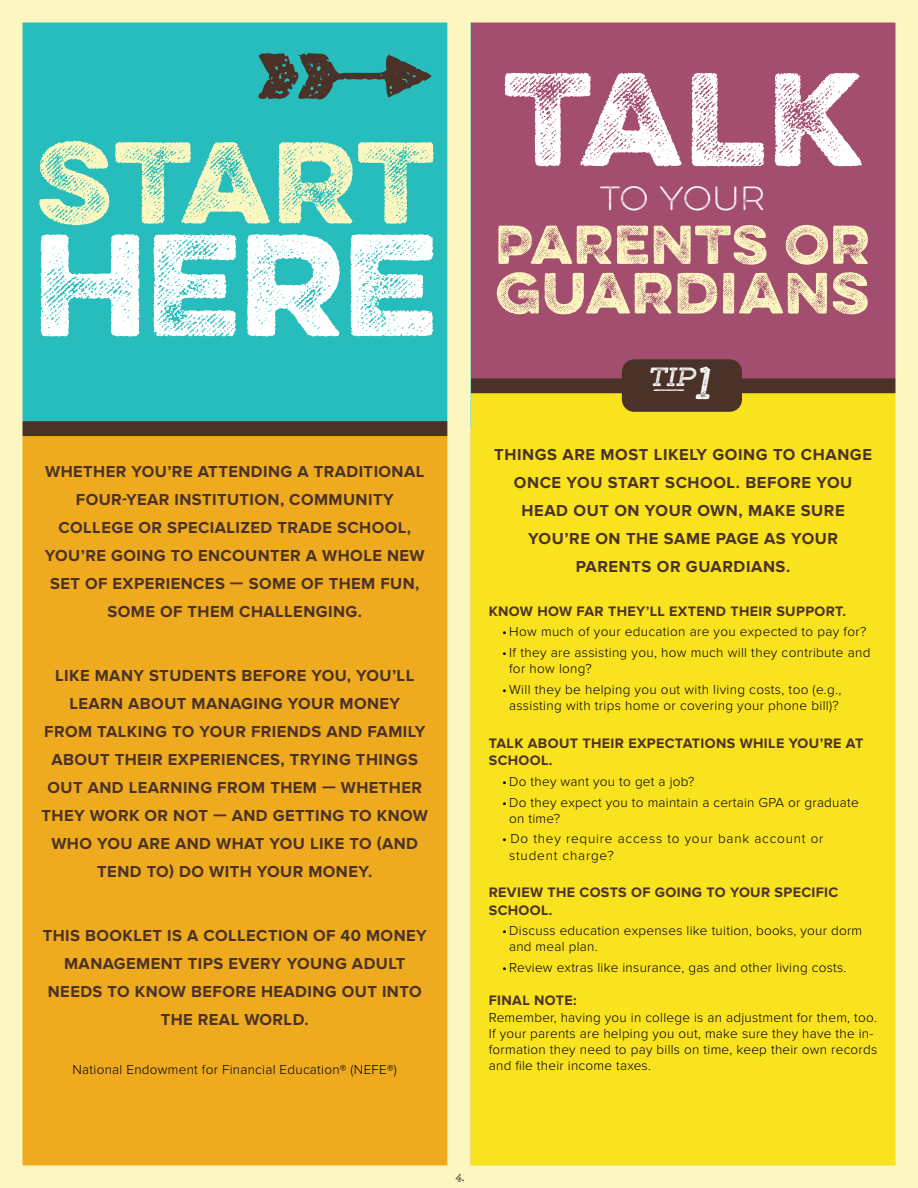
<style>
.page{position:relative;width:918px;height:1188px;background:#fff}
.page>*{position:absolute;margin:0;border:0;box-sizing:border-box;transform-origin:0 0}
.t1{font:129.15px "Eveleth Slant";color:#fff;scale:1.05 1}
.t2{font:300 118.35px "Eveleth Slant";color:#fff;scale:1.05 1}
.t3{font:300 103.35px "Eveleth Slant";letter-spacing:.015em;color:#fcf7c1;scale:1.05 1}
.t4{font:300 51.9px "Eveleth Slant";letter-spacing:.02em;color:#fcf7c1;scale:1.05 1}
.t5{font:300 48.9px "Eveleth Slant";letter-spacing:.02em;color:#fcf7c1;scale:1.05 1}
.t6{font:700 40.5px "Gist X Reg";color:#fff;scale:1.05 1}
.t7{font:100 30.15px "Eveleth";letter-spacing:-.01em;color:#fff;scale:1.05 1}
.t8{font:700 23.55px "Gist X Reg";color:#fff;scale:1.05 1}
.t9{font:700 16.5px/27.9px "Proxima Nova";letter-spacing:.025em;color:#4b3228;text-align:center}
.t10{font:700 14.25px/17.1px "Proxima Nova";letter-spacing:.025em;color:#4b3228}
.t11{font:300 13.5px/16.2px "Proxima Nova";letter-spacing:.02em;color:#000}
.t12{font:300 13.5px/16.2px "Proxima Nova";letter-spacing:.06em;color:#000}
.t13{font:700 11.85px "Gist X Reg";color:#fff;scale:4 1}
.t14{font:700 9px "Gist X Reg";color:#4b3228;scale:1.05 1}
.s1{font-family:"Eveleth Shapes";font-weight:400;font-size:246.15px;color:#4b3228}
</style>
<div class="page">
<div style="left:447px;top:382px;width:459px;height:797px;background:#f9e21e"></div>
<div style="left:447px;top:11px;width:459px;height:378px;background:#a34e6f"></div>
<div style="left:453px;top:378px;width:459px;height:15px;background:#4b3228"></div>
<div style="left:622px;top:359px;width:120px;height:53px;background:#4b3228"></div>
<div style="left:12px;top:430px;width:459px;height:744px;background:#eeab1f"></div>
<div style="left:12px;top:14px;width:459px;height:414px;background:#27bdbc"></div>
<div style="left:12px;top:421px;width:450px;height:15px;background:#4b3228"></div>
<div style="left:0;top:0;width:471px;height:1188px;border:22px solid #fcf7c1"></div>
<div style="left:447px;top:0;width:471px;height:1188px;border:22px solid #fcf7c1"></div>
<hr style="left:917px;top:406px;width:1px;height:769px;background:#90cbaa">
<svg style="left:917px;top:393px;width:1px;height:15px"></svg>
<h2 class="t2" style="left:233px;top:28px;width:602px"><span class="s1">g</span> TALK</h2>
<h3 class="t7" style="left:600px;top:177px;width:159px">TO YOUR</h3>
<h3 class="t5" style="left:495px;top:207px;width:358px">PARENTS OR</h3>
<h3 class="t4" style="left:496px;top:253px;width:357px">GUARDIANS</h3>
<h3 class="t3" style="left:36px;top:103px;width:380px">START</h3>
<h1 class="t1" style="left:33px;top:186px;width:386px">HEre</h1>
<p class="t9" style="left:45px;top:458px;width:381px">WHETHER YOU’RE ATTENDING A TRADITIONAL FOUR-YEAR INSTITUTION, COMMUNITY COLLEGE OR SPECIALIZED TRADE SCHOOL, YOU’RE GOING TO ENCOUNTER A WHOLE NEW SET OF EXPERIENCES — SOME OF THEM FUN, SOME OF THEM CHALLENGING.</p>
<p class="t9" style="left:42px;top:663px;width:388px">LIKE MANY STUDENTS BEFORE YOU, YOU’LL LEARN ABOUT MANAGING YOUR MONEY<br>FROM TALKING TO YOUR FRIENDS AND FAMILY ABOUT THEIR EXPERIENCES, TRYING THINGS OUT AND LEARNING FROM THEM — WHETHER THEY WORK OR NOT — AND GETTING TO KNOW WHO YOU ARE AND WHAT YOU LIKE TO (AND TEND TO) DO WITH YOUR MONEY.</p>
<p class="t9" style="left:43px;top:923px;width:386px">THIS BOOKLET IS A COLLECTION OF 40 MONEY<br>MANAGEMENT TIPS EVERY YOUNG ADULT<br>NEEDS TO KNOW BEFORE HEADING OUT INTO<br>THE REAL WORLD.</p>
<p class="t11" style="left:73px;top:1062px;width:326px">National Endowment for Financial Education® (NEFE®)</p>
<h3 class="t6" style="left:696px;top:355px;width:18px">1</h3>
<h3 class="t8" style="left:649px;top:360px;width:46px">TIP</h3>
<p class="t13" style="left:651px;top:381px;width:10px">—</p>
<p class="t9" style="left:494px;top:441px;width:379px">THINGS ARE MOST LIKELY GOING TO CHANGE<br>ONCE YOU START SCHOOL. BEFORE YOU<br>HEAD OUT ON YOUR OWN, MAKE SURE<br>YOU’RE ON THE SAME PAGE AS YOUR<br>PARENTS OR GUARDIANS.</p>
<p class="t10" style="left:489px;top:603px;width:359px">KNOW HOW FAR THEY’LL EXTEND THEIR SUPPORT.</p>
<p class="t11" style="left:502px;top:624px;width:366px">• How much of your education are you expected to pay for?</p>
<p class="t11" style="left:509px;top:645px;width:363px;text-indent:-7px">• If they are assisting you, how much will they contribute and for how long?</p>
<p class="t11" style="left:502px;top:682px;width:341px;text-align:center">• Will they be helping you out with living costs, too (e.g., assisting with trips home or covering your phone bill)?</p>
<p class="t10" style="left:489px;top:735px;width:376px">TALK ABOUT THEIR EXPECTATIONS WHILE YOU’RE AT<br>SCHOOL.</p>
<p class="t11" style="left:502px;top:774px;width:194px">• Do they want you to get a job?</p>
<p class="t11" style="left:509px;top:794px;width:351px;text-indent:-7px">• Do they expect you to maintain a certain GPA or graduate on time?</p>
<p class="t12" style="left:509px;top:831px;width:316px;text-indent:-7px">• Do they require access to your bank account or student charge?</p>
<p class="t10" style="left:489px;top:885px;width:351px">REVIEW THE COSTS OF GOING TO YOUR SPECIFIC<br>SCHOOL.</p>
<p class="t11" style="left:509px;top:923px;width:355px;text-indent:-7px">• Discuss education expenses like tuition, books, your dorm and meal plan.</p>
<p class="t11" style="left:502px;top:960px;width:346px">• Review extras like insurance, gas and other living costs.</p>
<p class="t10" style="left:489px;top:993px;width:89px">FINAL NOTE:</p>
<p class="t11" style="left:489px;top:1009px;width:390px">Remember, having you in college is an adjustment for them, too.<br>If your parents are helping you out, make sure they have the in&shy;formation they need to pay bills on time, keep their own records and file their income taxes.</p>
<p class="t14" style="left:456px;top:1171px;width:10px">4.</p>
</div>
